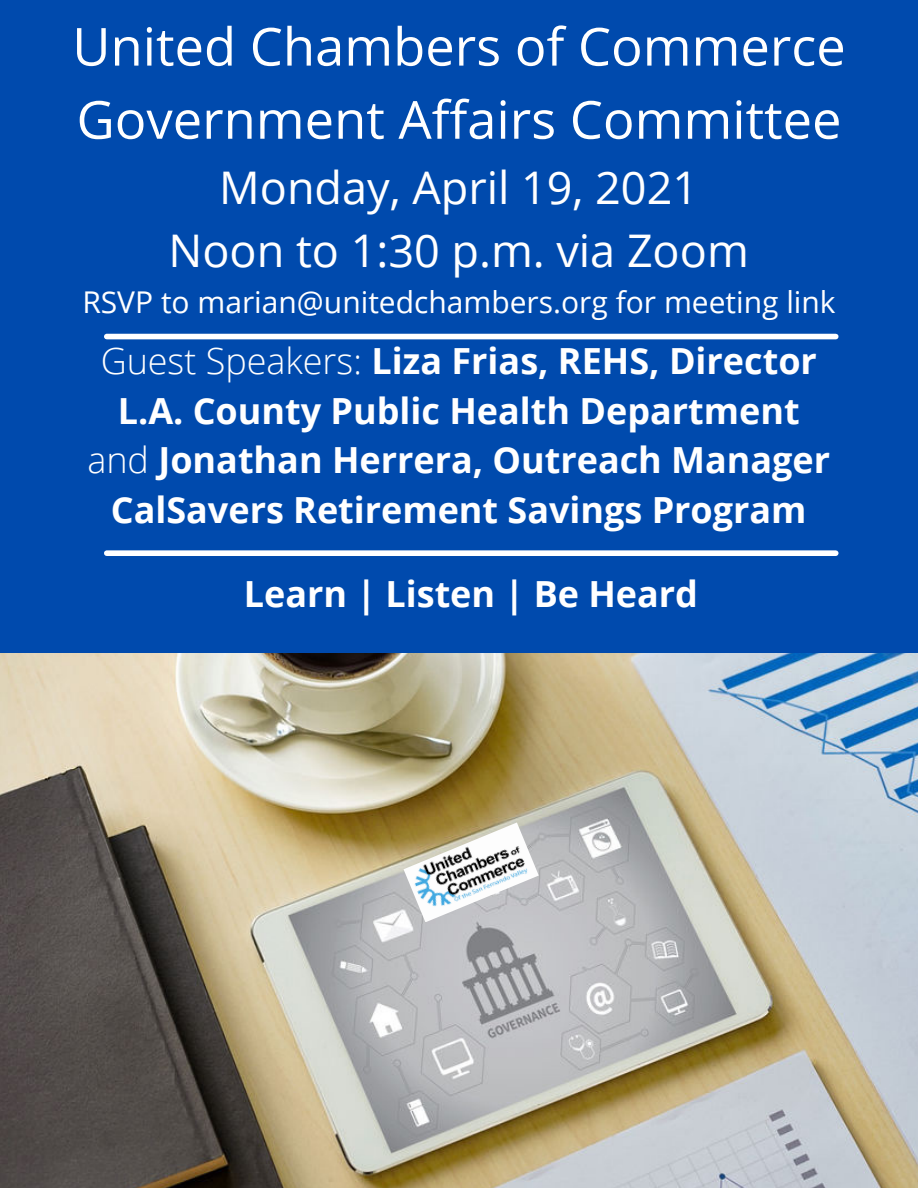
<style>
.page{position:relative;width:918px;height:1188px;background:#004aad}
.page>*{position:absolute;margin:0;border:0;box-sizing:border-box;transform-origin:0 0}
.t1{font:52.5px "Open Sans";color:#fff}
.t2{font:45px "Open Sans";color:#fff}
.t3{font:700 36px "Open Sans";color:#fff}
.t4{font:30px "Open Sans";color:#fff}
.s1{font-weight:300}
</style>
<div class="page">
<img style="left:0;top:653px;width:918px;height:535px">
<div style="left:107px;top:334px;width:729px;height:5px;background:#fff"></div>
<div style="left:107px;top:550px;width:729px;height:6px;background:#fff"></div>
<img style="left:404px;top:823px;width:135px;height:99px">
<p class="t1" style="left:72px;top:10px;width:775px">United Chambers of Commerce</p>
<p class="t1" style="left:76px;top:83px;width:767px">Government Affairs Committee</p>
<p class="t2" style="left:219px;top:156px;width:480px">Monday, April 19, 2021</p>
<p class="t2" style="left:169px;top:219px;width:582px">Noon to 1:30 p.m. via Zoom</p>
<p class="t4" style="left:82px;top:281px;width:755px">RSVP to marian@unitedchambers.org for meeting link</p>
<p class="t3" style="left:101px;top:336px;width:718px"><span class="s1">Guest Speakers:</span> Liza Frias, REHS, Director</p>
<p class="t3" style="left:118px;top:385px;width:683px">L.A. County Public Health Department</p>
<p class="t3" style="left:87px;top:435px;width:744px"><span class="s1">and</span> Jonathan Herrera, Outreach Manager</p>
<p class="t3" style="left:111px;top:484px;width:697px">CalSavers Retirement Savings Program</p>
<p class="t3" style="left:244px;top:569px;width:456px">Learn | Listen | Be Heard</p>
</div>
